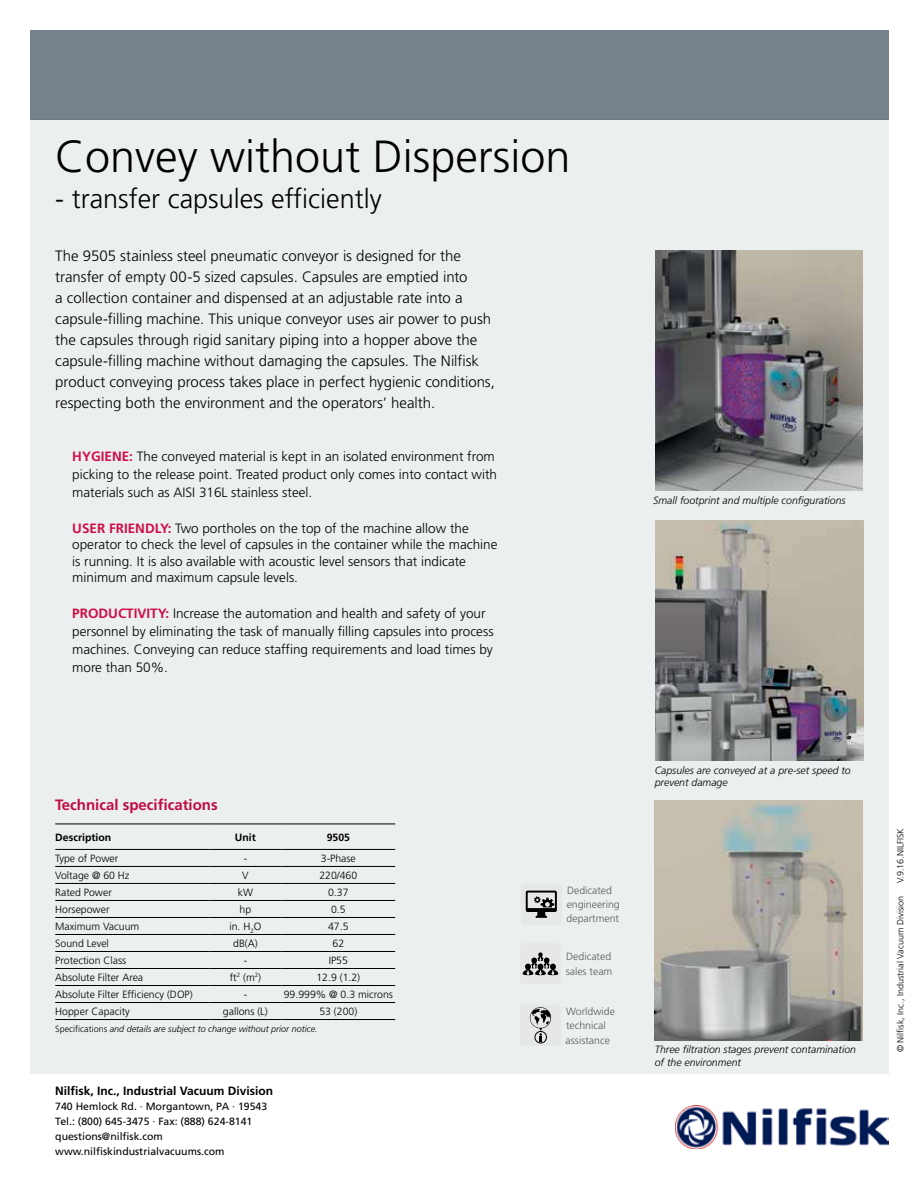
<style>
.page{position:relative;width:918px;height:1188px;background:#fff}
.page>*{position:absolute;margin:0;border:0;box-sizing:border-box;transform-origin:0 0}
.t1{font:300 45px "Frutiger LT Std";color:#000}
.t2{font:300 27px "Frutiger LT Std";color:#000}
.t3{font:300 15px/21px "Frutiger LT Std";color:#000}
.t4{font:700 15px "Frutiger LT Std";color:#ce0f46}
.t5{font:300 13.5px/18px "Frutiger LT Std";color:#000}
.t6{font:700 12px "Frutiger LT Std";color:#000}
.t7{font:300 10.5px "Frutiger LT Std";color:#000}
.t8{font:italic 300 10.5px/12.6px "Frutiger LT Std";color:#000}
.t9{font:10.5px/15px "Frutiger LT Std";color:#000}
.t10{font:300 10.5px/14.2px "Frutiger LT Std";color:#58595b}
.t11{font:700 10.5px "Frutiger LT Std";color:#000}
.t12{font:italic 300 9px "Frutiger LT Std";color:#000}
.t13{font:300 9px "Frutiger LT Std";color:#000}
.s1{font-weight:700;color:#ce0f46}
.s2{font-style:normal}
</style>
<div class="page">
<div style="left:30px;top:30px;width:859px;height:90px;background:#77818b"></div>
<div style="left:30px;top:119px;width:859px;height:954px;background:#ecefef"></div>
<img style="left:675px;top:1106px;width:214px;height:42px">
<img style="left:656px;top:521px;width:207px;height:240px">
<img style="left:655px;top:800px;width:207px;height:240px">
<img style="left:655px;top:251px;width:208px;height:240px">
<div style="left:520px;top:1005px;width:41px;height:41px;background:#e6e7e8;border-radius:3px"></div>
<div style="left:535px;top:1031px;width:12px;height:12px;border:1px solid #000;border-radius:50%"></div>
<svg style="left:529px;top:1007px;width:22px;height:35px"></svg>
<div style="left:521px;top:884px;width:41px;height:41px;background:#e6e7e8;border-radius:3px"></div>
<svg style="left:526px;top:891px;width:31px;height:27px"></svg>
<div style="left:520px;top:943px;width:41px;height:42px;background:#e6e7e8;border-radius:3px"></div>
<svg style="left:523px;top:952px;width:35px;height:23px"></svg>
<h1 class="t1" style="left:55px;top:131px;width:517px">Convey without Dispersion</h1>
<h2 class="t2" style="left:55px;top:183px;width:328px">- transfer capsules efficiently</h2>
<p class="t3" style="left:55px;top:246px;width:441px">The 9505 stainless steel pneumatic conveyor is designed for the transfer of empty 00-5 sized capsules. Capsules are emptied into<br>a collection container and dispensed at an adjustable rate into a capsule-filling machine. This unique conveyor uses air power to push the capsules through rigid sanitary piping into a hopper above the capsule-filling machine without damaging the capsules. The Nilfisk product conveying process takes place in perfect hygienic conditions, respecting both the environment and the operators’ health.</p>
<p class="t5" style="left:72px;top:447px;width:426px"><span class="s1">HYGIENE:</span> The conveyed material is kept in an isolated environment from picking to the release point. Treated product only comes into contact with materials such as AISI 316L stainless steel.</p>
<p class="t5" style="left:72px;top:520px;width:427px;line-height:16.5px"><span class="s1">USER FRIENDLY:</span> Two portholes on the top of the machine allow the operator to check the level of capsules in the container while the machine is running. It is also available with acoustic level sensors that indicate minimum and maximum capsule levels.</p>
<p class="t5" style="left:72px;top:605px;width:423px"><span class="s1">PRODUCTIVITY:</span> Increase the automation and health and safety of your personnel by eliminating the task of manually filling capsules into process machines. Conveying can reduce staffing requirements and load times by more than 50%.</p>
<p class="t8" style="left:653px;top:494px;width:194px">Small footprint and multiple configurations</p>
<p class="t4" style="left:55px;top:796px;width:164px">Technical specifications</p>
<p class="t11" style="left:55px;top:831px;width:57px">Description</p>
<p class="t11" style="left:235px;top:831px;width:22px">Unit</p>
<p class="t11" style="left:327px;top:831px;width:25px">9505</p>
<p class="t7" style="left:55px;top:852px;width:65px">Type of Power</p>
<p class="t7" style="left:244px;top:852px;width:5px">-</p>
<p class="t7" style="left:321px;top:852px;width:37px">3-Phase</p>
<p class="t7" style="left:55px;top:869px;width:76px">Voltage @ 60 Hz</p>
<p class="t7" style="left:242px;top:869px;width:8px">V</p>
<p class="t7" style="left:319px;top:869px;width:39px">220/460</p>
<p class="t7" style="left:55px;top:886px;width:58px">Rated Power</p>
<p class="t7" style="left:238px;top:886px;width:17px">kW</p>
<p class="t7" style="left:328px;top:886px;width:22px">0.37</p>
<p class="t7" style="left:55px;top:903px;width:56px">Horsepower</p>
<p class="t7" style="left:240px;top:903px;width:13px">hp</p>
<p class="t7" style="left:331px;top:903px;width:16px">0.5</p>
<p class="t7" style="left:55px;top:920px;width:85px">Maximum Vacuum</p>
<p class="t7" style="left:229px;top:920px;width:34px">in. H<sub>2</sub>O</p>
<p class="t7" style="left:328px;top:920px;width:22px">47.5</p>
<p class="t7" style="left:55px;top:937px;width:55px">Sound Level</p>
<p class="t7" style="left:233px;top:937px;width:26px">dB(A)</p>
<p class="t7" style="left:333px;top:937px;width:13px">62</p>
<p class="t7" style="left:55px;top:954px;width:72px">Protection Class</p>
<p class="t7" style="left:244px;top:954px;width:5px">-</p>
<p class="t7" style="left:329px;top:954px;width:21px">IP55</p>
<p class="t7" style="left:55px;top:971px;width:89px">Absolute Filter Area</p>
<p class="t7" style="left:230px;top:971px;width:33px">ft<sup>2</sup> (m<sup>2</sup>)</p>
<p class="t7" style="left:316px;top:971px;width:45px">12.9 (1.2)</p>
<p class="t7" style="left:55px;top:988px;width:139px">Absolute Filter Efficiency (DOP)</p>
<p class="t7" style="left:244px;top:988px;width:5px">-</p>
<p class="t7" style="left:284px;top:988px;width:111px">99.999% @ 0.3 microns</p>
<p class="t7" style="left:55px;top:1005px;width:76px">Hopper Capacity</p>
<p class="t7" style="left:223px;top:1005px;width:46px">gallons (L)</p>
<p class="t7" style="left:319px;top:1005px;width:39px">53 (200)</p>
<p class="t12" style="left:55px;top:1024px;width:264px"><span class="s2">Specifications</span> and details are subject to change without prior notice.</p>
<p class="t6" style="left:55px;top:1084px;width:220px">Nilfisk, Inc., Industrial Vacuum Division</p>
<p class="t9" style="left:55px;top:1099px;width:214px">740 Hemlock Rd. · Morgantown, PA · 19543<br>Tel.: (800) 645-3475 · Fax: (888) 624-8141 questions@nilfisk.com www.nilfiskindustrialvacuums.com</p>
<p class="t8" style="left:655px;top:764px;width:198px">Capsules are conveyed at a pre-set speed to prevent damage</p>
<p class="t10" style="left:567px;top:883px;width:55px">Dedicated engineering department</p>
<p class="t10" style="left:566px;top:950px;width:48px">Dedicated sales team</p>
<p class="t10" style="left:566px;top:1004px;width:51px">Worldwide technical assistance</p>
<p class="t8" style="left:655px;top:1043px;width:203px">Three filtration stages prevent contamination of the environment</p>
<p class="t13" style="left:895px;top:883px;width:56px;rotate:-90deg">V.9.16.NILFISK</p>
<p class="t13" style="left:895px;top:1052px;width:158px;rotate:-90deg">© Nilfisk, Inc., Industrial Vacuum Division</p>
</div>
